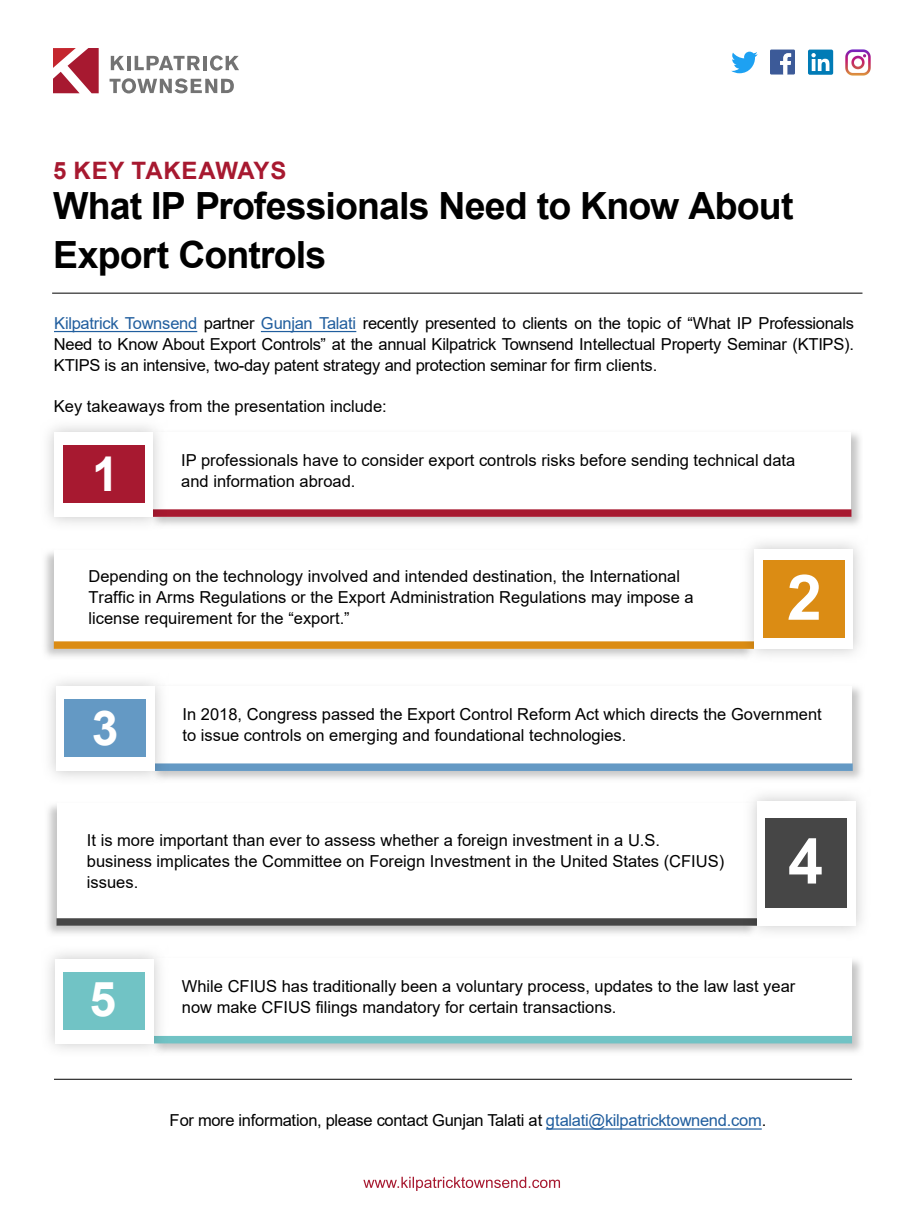
<style>
.page{position:relative;width:918px;height:1219px;background:#fff}
.page>*{position:absolute;margin:0;border:0;box-sizing:border-box;transform-origin:0 0}
.t1{font:700 63px "Arial";color:#fff}
.t2{font:700 48px "Arial";color:#fff}
.t3{font:700 37.5px/49.5px "Arial";letter-spacing:-.025em;color:#000}
.t4{font:700 24px "Arial";letter-spacing:.035em;color:#a71930}
.t5{font:16.5px/21px "Arial";color:#000}
.t6{font:16.5px "Arial";letter-spacing:-.02em;color:#000}
.s1{color:#215e9e}
</style>
<div class="page">
<svg style="left:169px;top:960px;width:692px;height:92px"></svg>
<div style="left:152px;top:958px;width:699px;height:85px;background:#fff"></div>
<div style="left:151px;top:1036px;width:701px;height:7px;background:#71c3c5"></div>
<svg style="left:49px;top:953px;width:120px;height:99px;fill:#f1f1f1"></svg>
<div style="left:55px;top:959px;width:99px;height:84px;background:#fff"></div>
<div style="left:63px;top:972px;width:82px;height:58px;background:#71c3c5"></div>
<svg style="left:48px;top:805px;width:695px;height:129px"></svg>
<div style="left:57px;top:803px;width:700px;height:123px;background:#fff"></div>
<div style="left:57px;top:918px;width:700px;height:8px;background:#464646"></div>
<svg style="left:743px;top:795px;width:119px;height:139px;fill:#f1f1f1"></svg>
<div style="left:757px;top:801px;width:99px;height:125px;background:#fff"></div>
<div style="left:766px;top:818px;width:81px;height:89px;background:#464646"></div>
<svg style="left:111px;top:56px;width:13px;height:14px"></svg>
<hr style="left:127px;top:56px;width:4px;height:14px;background:#737373">
<svg style="left:135px;top:56px;width:65px;height:14px"></svg>
<hr style="left:203px;top:56px;width:4px;height:14px;background:#737373">
<svg style="left:210px;top:55px;width:29px;height:16px"></svg>
<svg style="left:110px;top:78px;width:124px;height:15px"></svg>
<svg style="left:53px;top:48px;width:46px;height:45px"></svg>
<hr style="left:54px;top:1079px;width:798px;height:1px;background:#000">
<svg style="left:731px;top:52px;width:27px;height:21px"></svg>
<div style="left:808px;top:50px;width:25px;height:25px;background:#007bb6;border-radius:2px"></div>
<svg style="left:811px;top:53px;width:18px;height:18px"></svg>
<svg style="left:363px;top:1177px;width:197px;height:14px"></svg>
<hr style="left:52px;top:293px;width:810px;height:1px;background:#000">
<svg style="left:169px;top:687px;width:692px;height:92px"></svg>
<div style="left:153px;top:686px;width:699px;height:85px;background:#fff"></div>
<div style="left:152px;top:763px;width:701px;height:8px;background:#6499c4"></div>
<svg style="left:50px;top:681px;width:119px;height:98px;fill:#f1f1f1"></svg>
<div style="left:56px;top:687px;width:98px;height:84px;background:#fff"></div>
<div style="left:64px;top:699px;width:82px;height:58px;background:#6499c4"></div>
<svg style="left:168px;top:433px;width:692px;height:92px"></svg>
<div style="left:152px;top:432px;width:699px;height:85px;background:#fff"></div>
<div style="left:151px;top:509px;width:700px;height:8px;background:#a71930"></div>
<svg style="left:48px;top:426px;width:120px;height:99px;fill:#f1f1f1"></svg>
<div style="left:54px;top:432px;width:99px;height:85px;background:#fff"></div>
<div style="left:63px;top:445px;width:81px;height:58px;background:#a71930"></div>
<svg style="left:45px;top:552px;width:696px;height:105px"></svg>
<div style="left:55px;top:550px;width:699px;height:99px;background:#fff"></div>
<div style="left:54px;top:641px;width:701px;height:8px;background:#db8c14"></div>
<svg style="left:741px;top:543px;width:119px;height:114px;fill:#f1f1f1"></svg>
<div style="left:755px;top:549px;width:98px;height:100px;background:#fff"></div>
<div style="left:763px;top:560px;width:81px;height:78px;background:#db8c14"></div>
<img style="left:845px;top:50px;width:26px;height:26px">
<svg style="left:770px;top:50px;width:25px;height:25px"></svg>
<hr style="left:54px;top:331px;width:143px;height:1px;background:#215e9e">
<hr style="left:261px;top:331px;width:95px;height:1px;background:#215e9e">
<hr style="left:546px;top:1128px;width:216px;height:1px;background:#215e9e">
<h3 class="t4" style="left:53px;top:154px;width:235px">5 KEY TAKEAWAYS</h3>
<h3 class="t3" style="left:53px;top:181px;width:742px">What IP Professionals Need to Know About<br>Export Controls</h3>
<p class="t5" style="left:54px;top:312px;width:802px;text-align:justify"><span class="s1">Kilpatrick Townsend</span> partner <span class="s1">Gunjan Talati</span> recently presented to clients on the topic of “What IP Professionals Need to Know About Export Controls” at the annual Kilpatrick Townsend Intellectual Property Seminar (KTIPS).<br>KTIPS is an intensive, two-day patent strategy and protection seminar for firm clients.</p>
<p class="t5" style="left:54px;top:395px;width:334px">Key takeaways from the presentation include:</p>
<h2 class="t2" style="left:92px;top:440px;width:28px">1</h2>
<p class="t5" style="left:181px;top:449px;width:616px">IP professionals have to consider export controls risks before sending technical data and information abroad.</p>
<p class="t5" style="left:88px;top:566px;width:607px">Depending on the technology involved and intended destination, the International<br>Traffic in Arms Regulations or the Export Administration Regulations may impose a license requirement for the “export.”</p>
<h1 class="t1" style="left:787px;top:553px;width:37px">2</h1>
<h2 class="t2" style="left:92px;top:694px;width:28px">3</h2>
<p class="t5" style="left:183px;top:703px;width:641px">In 2018, Congress passed the Export Control Reform Act which directs the Government to issue controls on emerging and foundational technologies.</p>
<p class="t5" style="left:87px;top:830px;width:639px">It is more important than ever to assess whether a foreign investment in a U.S. business implicates the Committee on Foreign Investment in the United States (CFIUS) issues.</p>
<h1 class="t1" style="left:788px;top:817px;width:37px">4</h1>
<h2 class="t2" style="left:90px;top:965px;width:28px">5</h2>
<p class="t5" style="left:182px;top:976px;width:615px">While CFIUS has traditionally been a voluntary process, updates to the law last year now make CFIUS filings mandatory for certain transactions.</p>
<p class="t6" style="left:170px;top:1109px;width:598px">For more information, please contact Gunjan Talati at <span class="s1">gtalati@kilpatricktownend.com</span>.</p>
</div>
